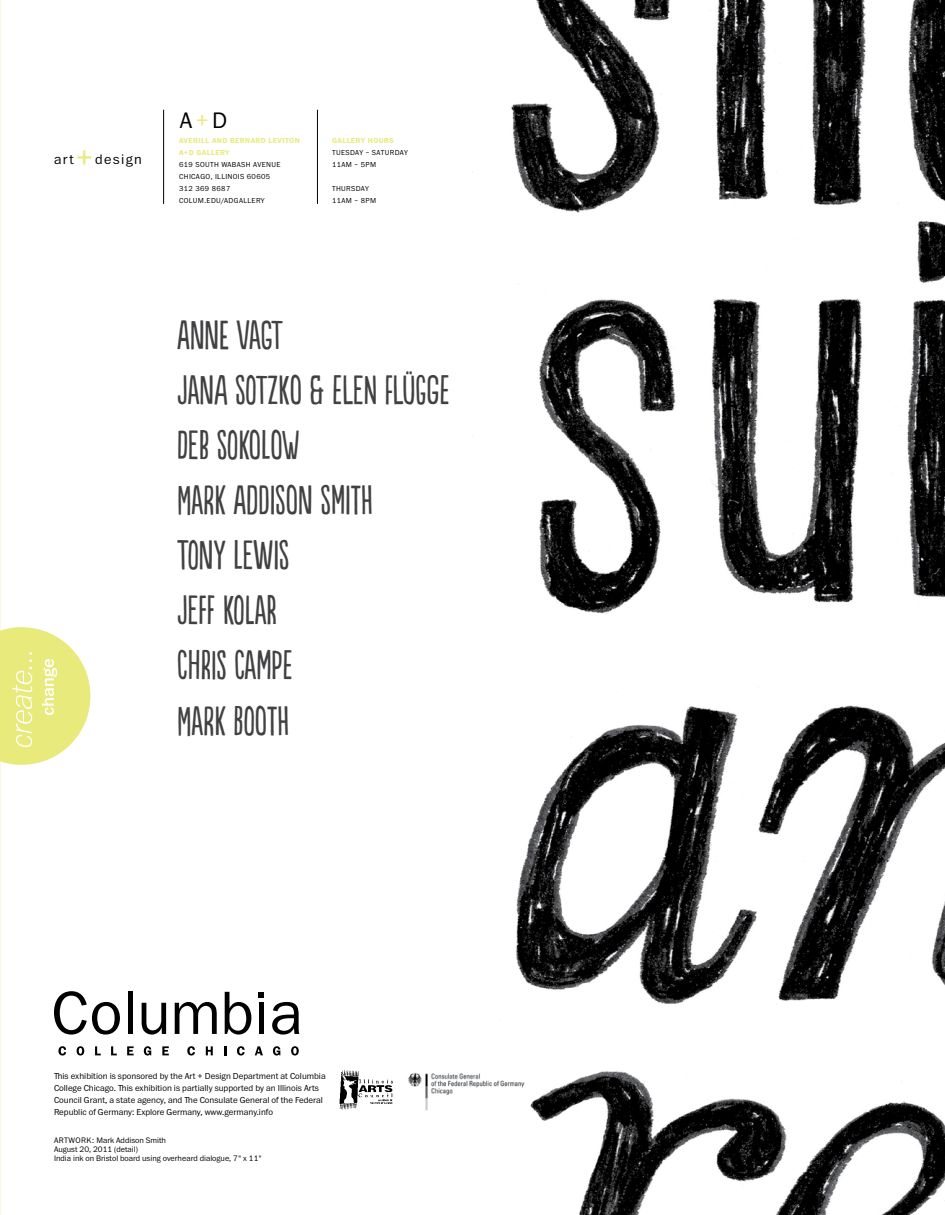
<style>
.page{position:relative;width:945px;height:1215px;background:#fff}
.page>*{position:absolute;margin:0;border:0;box-sizing:border-box;transform-origin:0 0}
.t1{font:38.55px/55.2px "Populaire";color:#414042}
.t2{font:300 31.8px "Franklin ITC Pro";color:#e8ea7c}
.t3{font:300 23.25px "Franklin ITC Pro";color:#000}
.t4{font:300 14.25px "Franklin ITC Pro";letter-spacing:.1em;color:#000}
.t5{font:300 9px/12px "Franklin ITC Pro";color:#000}
.t6{font:300 8.25px/9px "Franklin ITC Pro";color:#000}
.t7{font:300 7.5px/12px "Franklin ITC Pro";letter-spacing:.05em;color:#000}
.t8{font:700 7.5px/12px "Franklin ITC Pro";letter-spacing:.05em;color:#e8ea7c}
.s1{color:#e8ea7c}
</style>
<div class="page">
<img style="left:251px;top:0;width:694px;height:1215px">
<svg style="left:0;top:627px;width:90px;height:138px"></svg>
<svg style="left:54px;top:991px;width:66px;height:44px"></svg>
<hr style="left:128px;top:992px;width:4px;height:42px;background:#000">
<svg style="left:142px;top:1003px;width:24px;height:32px"></svg>
<svg style="left:175px;top:1002px;width:42px;height:32px"></svg>
<svg style="left:225px;top:992px;width:26px;height:43px"></svg>
<svg style="left:259px;top:992px;width:5px;height:5px"></svg>
<div style="left:259px;top:1003px;width:5px;height:31px;background:#000"></div>
<svg style="left:272px;top:1002px;width:27px;height:33px"></svg>
<svg style="left:58px;top:1046px;width:8px;height:10px"></svg>
<svg style="left:77px;top:1046px;width:7px;height:10px"></svg>
<svg style="left:95px;top:1046px;width:6px;height:9px"></svg>
<svg style="left:111px;top:1046px;width:6px;height:9px"></svg>
<svg style="left:127px;top:1046px;width:7px;height:9px"></svg>
<svg style="left:144px;top:1046px;width:7px;height:10px"></svg>
<svg style="left:162px;top:1046px;width:7px;height:9px"></svg>
<svg style="left:187px;top:1046px;width:8px;height:10px"></svg>
<svg style="left:206px;top:1046px;width:7px;height:9px"></svg>
<svg style="left:224px;top:1046px;width:2px;height:9px"></svg>
<svg style="left:237px;top:1046px;width:8px;height:10px"></svg>
<svg style="left:255px;top:1046px;width:8px;height:9px"></svg>
<svg style="left:273px;top:1046px;width:7px;height:10px"></svg>
<svg style="left:291px;top:1046px;width:8px;height:10px"></svg>
<img style="left:335px;top:1066px;width:59px;height:44px">
<img style="left:407px;top:1071px;width:119px;height:41px">
<hr style="left:163px;top:110px;width:1px;height:94px;background:#000">
<hr style="left:317px;top:110px;width:1px;height:94px;background:#000">
<h3 class="t4" style="left:54px;top:151px;width:21px">art</h3>
<h2 class="t2" style="left:75px;top:141px;width:20px">+</h2>
<h3 class="t4" style="left:95px;top:151px;width:48px">design</h3>
<h3 class="t3" style="left:180px;top:108px;width:49px">a<span class="s1">+</span> D</h3>
<p class="t8" style="left:179px;top:135px;width:122px">AVERILL AND BERNARD LEVITON<br>A+D GALLERY</p>
<p class="t7" style="left:179px;top:159px;width:103px">619 SOUTH WABASH AVENUE<br>CHICAGO, ILLINOIS 60605<br>312 369 8687<br>COLUM.EDU/ADGALLERY</p>
<p class="t8" style="left:332px;top:135px;width:63px">GALLERY HOURS</p>
<p class="t7" style="left:332px;top:147px;width:77px">TUESDAY – SATURDAY<br>11AM – 5PM</p>
<p class="t7" style="left:332px;top:183px;width:46px">THURSDAY<br>11AM – 8PM</p>
<h1 class="t1" style="left:177px;top:309px;width:271px">ANNE VAGT<br>JANA SOTZKO &amp; ELEN FLÜGGE<br>DEB SOKOLOW<br>MARK ADDISON SMITH<br>TONY LEWIS<br>JEFF KOLAR<br>CHRIS CAMPE<br>MARK BOOTH</h1>
<p class="t5" style="left:54px;top:1070px;width:273px">This exhibition is sponsored by the Art + Design Department at Columbia College Chicago. This exhibition is partially supported by an Illinois Arts Council Grant, a state agency, and The Consulate General of the Federal Republic of Germany: Explore Germany, www.germany.info</p>
<p class="t6" style="left:54px;top:1136px;width:209px">ARTWORK: Mark Addison Smith<br>August 20, 2011 (detail)<br>India ink on Bristol board using overheard dialogue, 7" x 11"</p>
</div>
